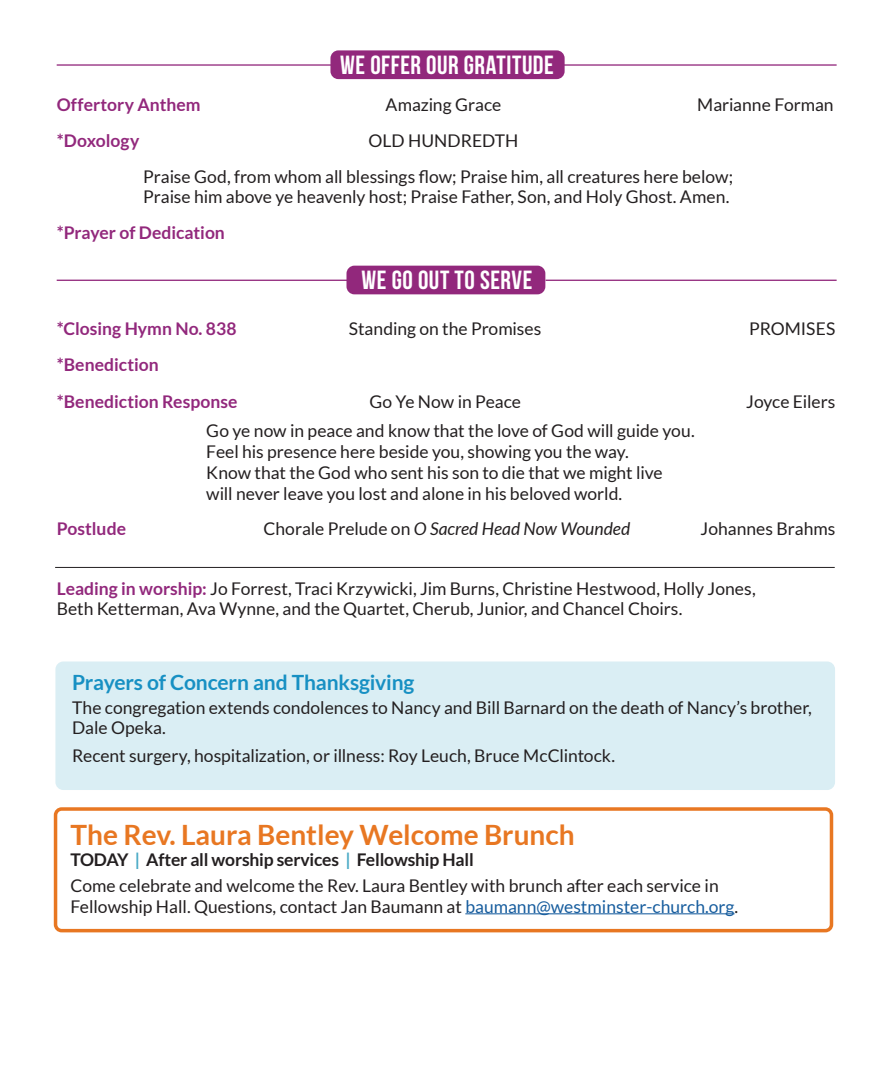
<style>
.page{position:relative;width:882px;height:1071px;background:#fff}
.page>*{position:absolute;margin:0;border:0;box-sizing:border-box;transform-origin:0 0}
.t1{font:700 28px "Lato";color:#e87722}
.t2{font:26.25px "Bebas Neue";letter-spacing:.02em;color:#fff}
.t3{font:700 21px "Lato";letter-spacing:-.01em;color:#1790c3}
.t4{font:17.5px/21px "Lato";color:#231f20}
.t5{font:700 17.5px "Lato";color:#92287c}
.t6{font:700 17.5px "Lato";letter-spacing:-.01em;color:#231f20}
.t7{font:italic 17.5px "Lato";color:#231f20}
.s1{font-style:normal}
.s2{font-weight:700;color:#92287c}
.s3{color:#48a9c5}
.s4{color:#175d9e}
</style>
<div class="page">
<div style="left:330px;top:50px;width:235px;height:29px;background:#92287c;border-radius:8px"></div>
<hr style="left:57px;top:64px;width:292px;height:2px;background:#92287c">
<hr style="left:546px;top:64px;width:291px;height:2px;background:#92287c">
<div style="left:346px;top:266px;width:199px;height:28px;background:#92287c;border-radius:8px"></div>
<hr style="left:57px;top:280px;width:292px;height:1px;background:#92287c">
<hr style="left:546px;top:280px;width:291px;height:1px;background:#92287c">
<hr style="left:55px;top:567px;width:780px;height:1px;background:#231f20">
<div style="left:55px;top:662px;width:780px;height:128px;background:#daeef4;border-radius:8px"></div>
<div style="left:54px;top:807px;width:779px;height:125px;border:4px solid #e87722;border-radius:6px"></div>
<hr style="left:465px;top:913px;width:270px;height:1px;background:#175d9e">
<p class="t2" style="left:340px;top:51px;width:215px">We OFFER OUR GRATITUDE</p>
<p class="t5" style="left:57px;top:95px;width:145px">Offertory Anthem</p>
<p class="t4" style="left:386px;top:94px;width:117px">Amazing Grace</p>
<p class="t4" style="left:697px;top:94px;width:138px">Marianne Forman</p>
<p class="t5" style="left:57px;top:131px;width:84px">*Doxology</p>
<p class="t4" style="left:368px;top:130px;width:152px">OLD HUNDREDTH</p>
<p class="t4" style="left:143px;top:166px;width:591px">Praise God, from whom all blessings flow; Praise him, all creatures here below;</p>
<p class="t4" style="left:143px;top:186px;width:588px">Praise him above ye heavenly host; Praise Father, Son, and Holy Ghost. Amen.</p>
<p class="t5" style="left:57px;top:222px;width:170px">*Prayer of Dedication</p>
<p class="t2" style="left:362px;top:266px;width:172px">We GO OUT TO SERVE</p>
<p class="t5" style="left:57px;top:319px;width:181px">*Closing Hymn No. 838</p>
<p class="t4" style="left:349px;top:318px;width:194px">Standing on the Promises</p>
<p class="t4" style="left:749px;top:318px;width:88px">PROMISES</p>
<p class="t5" style="left:57px;top:355px;width:104px">*Benediction</p>
<p class="t5" style="left:57px;top:391px;width:182px">*Benediction Response</p>
<p class="t4" style="left:369px;top:391px;width:153px">Go Ye Now in Peace</p>
<p class="t4" style="left:746px;top:391px;width:91px">Joyce Eilers</p>
<p class="t4" style="left:206px;top:420px;width:490px">Go ye now in peace and know that the love of God will guide you.<br>Feel his presence here beside you, showing you the way.<br>Know that the God who sent his son to die that we might live<br>will never leave you lost and alone in his beloved world.</p>
<p class="t5" style="left:57px;top:519px;width:71px">Postlude</p>
<p class="t7" style="left:264px;top:519px;width:368px"><span class="s1">Chorale Prelude on</span> O Sacred Head Now Wounded</p>
<p class="t4" style="left:701px;top:518px;width:136px">Johannes Brahms</p>
<p class="t4" style="left:57px;top:578px;width:701px;line-height:20.1px"><span class="s2">Leading in worship:</span> Jo Forrest, Traci Krzywicki, Jim Burns, Christine Hestwood, Holly Jones,<br>Beth Ketterman, Ava Wynne, and the Quartet, Cherub, Junior, and Chancel Choirs.</p>
<p class="t3" style="left:72px;top:671px;width:344px">Prayers of Concern and Thanksgiving</p>
<p class="t4" style="left:72px;top:698px;width:741px;line-height:20.1px">The congregation extends condolences to Nancy and Bill Barnard on the death of Nancy’s brother,<br>Dale Opeka.</p>
<p class="t4" style="left:72px;top:745px;width:544px">Recent surgery, hospitalization, or illness: Roy Leuch, Bruce McClintock.</p>
<p class="t1" style="left:71px;top:818px;width:506px">The Rev. Laura Bentley Welcome Brunch</p>
<p class="t6" style="left:71px;top:850px;width:405px">TODAY <span class="s3">|</span> After all worship services <span class="s3">|</span> Fellowship Hall</p>
<p class="t4" style="left:71px;top:875px;width:669px">Come celebrate and welcome the Rev. Laura Bentley with brunch after each service in<br>Fellowship Hall. Questions, contact Jan Baumann at <span class="s4">baumann@westminster-church.org</span>.</p>
</div>
